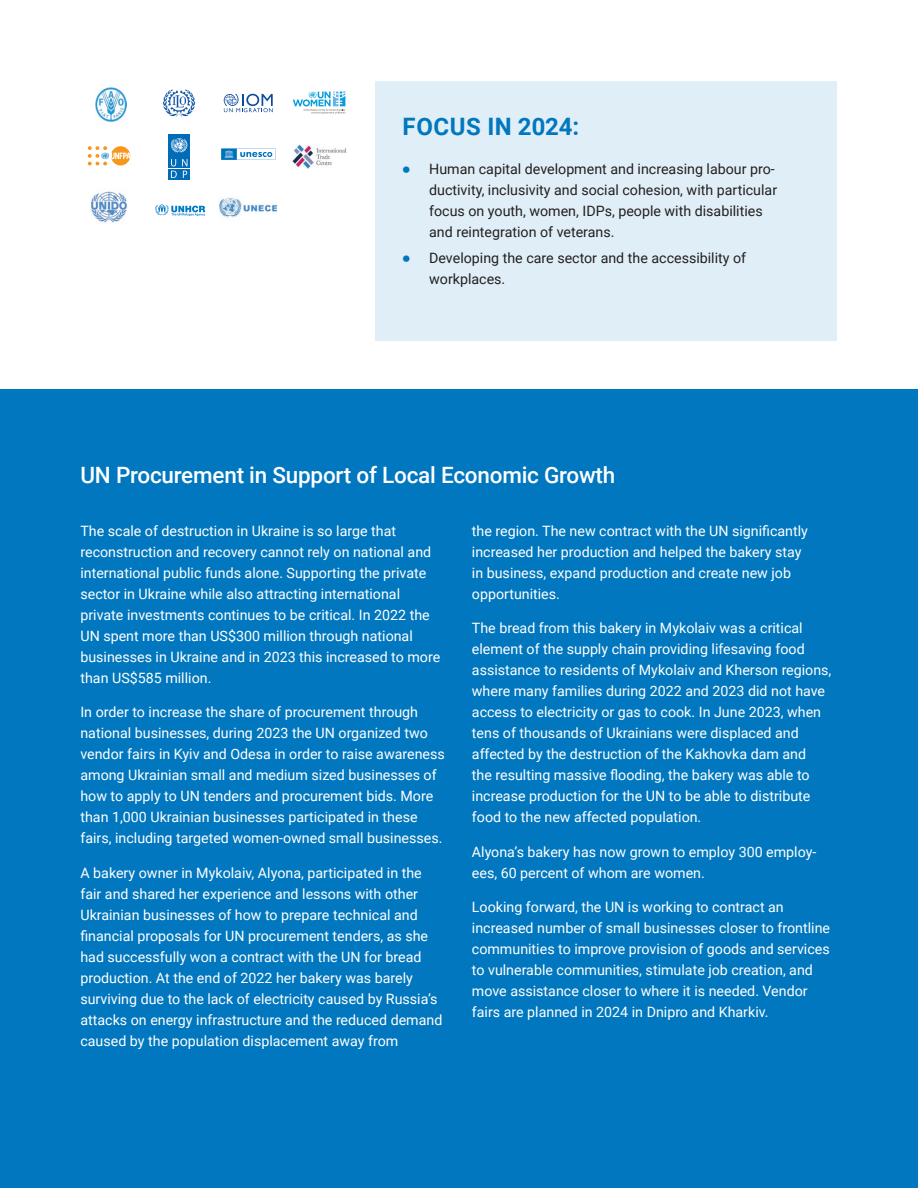
<style>
.page{position:relative;width:918px;height:1188px;background:#fff}
.page>*{position:absolute;margin:0;border:0;box-sizing:border-box;transform-origin:0 0}
.t1{font:700 24px "Roboto";letter-spacing:.025em;color:#0077be}
.t2{font:500 22.5px "Roboto";letter-spacing:-.01em;color:#fff}
.t3{font:14.25px/21px "Roboto";color:#fff}
.t4{font:14.25px/21px "Roboto";color:#231f20}
.s1{font-family:"Roboto Serif 20 pt";color:#0077be}
</style>
<div class="page">
<div style="left:375px;top:81px;width:462px;height:114px;background:#e0eff7"></div>
<div style="left:375px;top:145px;width:462px;height:150px;background:#e0eff7"></div>
<div style="left:375px;top:234px;width:462px;height:107px;background:#e0eff7"></div>
<img style="left:95px;top:88px;width:32px;height:33px">
<img style="left:292px;top:145px;width:54px;height:24px">
<div style="left:168px;top:157px;width:11px;height:11px;background:#006bb6"></div>
<svg style="left:180px;top:157px;width:10px;height:11px"></svg>
<div style="left:180px;top:169px;width:10px;height:11px;background:#006bb6"></div>
<div style="left:168px;top:169px;width:11px;height:11px;background:#006bb6"></div>
<svg style="left:171px;top:159px;width:16px;height:19px"></svg>
<div style="left:168px;top:134px;width:22px;height:23px;background:#006bb6"></div>
<svg style="left:171px;top:138px;width:17px;height:15px"></svg>
<svg style="left:163px;top:90px;width:32px;height:27px"></svg>
<svg style="left:88px;top:146px;width:43px;height:19px"></svg>
<svg style="left:224px;top:94px;width:49px;height:18px"></svg>
<svg style="left:155px;top:204px;width:50px;height:12px"></svg>
<svg style="left:221px;top:148px;width:54px;height:12px"></svg>
<img style="left:220px;top:197px;width:57px;height:21px">
<svg style="left:293px;top:91px;width:52px;height:23px"></svg>
<img style="left:91px;top:191px;width:36px;height:32px">
<div style="left:0;top:389px;width:918px;height:799px;background:#0077be"></div>
<h1 class="t1" style="left:403px;top:110px;width:178px">FOCUS IN 2024:</h1>
<p class="t4" style="left:429px;top:158px;width:349px;text-indent:-27px"><span class="s1">●</span> Human capital development and increasing labour pro&shy;ductivity, inclusivity and social cohesion, with particular focus on youth, women, IDPs, people with disabilities and reintegration of veterans.</p>
<p class="t4" style="left:429px;top:246px;width:319px;text-indent:-27px"><span class="s1">●</span> Developing the care sector and the accessibility of workplaces.</p>
<h2 class="t2" style="left:80px;top:459px;width:536px">UN Procurement in Support of Local Economic Growth</h2>
<p class="t3" style="left:80px;top:520px;width:361px">The scale of destruction in Ukraine is so large that reconstruction and recovery cannot rely on national and international public funds alone. Supporting the private sector in Ukraine while also attracting international private investments continues to be critical. In 2022 the UN spent more than US$300 million through national businesses in Ukraine and in 2023 this increased to more than US$585 million.</p>
<p class="t3" style="left:80px;top:701px;width:366px">In order to increase the share of procurement through national businesses, during 2023 the UN organized two vendor fairs in Kyiv and Odesa in order to raise awareness among Ukrainian small and medium sized businesses of how to apply to UN tenders and procurement bids. More than 1,000 Ukrainian businesses participated in these fairs, including targeted women-owned small businesses.</p>
<p class="t3" style="left:80px;top:862px;width:363px">A bakery owner in Mykolaiv, Alyona, participated in the fair and shared her experience and lessons with other Ukrainian businesses of how to prepare technical and financial proposals for UN procurement tenders, as she had successfully won a contract with the UN for bread production. At the end of 2022 her bakery was barely surviving due to the lack of electricity caused by Russia’s attacks on energy infrastructure and the reduced demand caused by the population displacement away from</p>
<p class="t3" style="left:472px;top:520px;width:338px">the region. The new contract with the UN significantly increased her production and helped the bakery stay in business, expand production and create new job opportunities.</p>
<p class="t3" style="left:472px;top:617px;width:361px">The bread from this bakery in Mykolaiv was a critical element of the supply chain providing lifesaving food assistance to residents of Mykolaiv and Kherson regions, where many families during 2022 and 2023 did not have access to electricity or gas to cook. In June 2023, when tens of thousands of Ukrainians were displaced and affected by the destruction of the Kakhovka dam and<br>the resulting massive flooding, the bakery was able to increase production for the UN to be able to distribute food to the new affected population.</p>
<p class="t3" style="left:472px;top:841px;width:346px">Alyona’s bakery has now grown to employ 300 employ&shy;ees, 60 percent of whom are women.</p>
<p class="t3" style="left:472px;top:896px;width:360px">Looking forward, the UN is working to contract an increased number of small businesses closer to frontline communities to improve provision of goods and services to vulnerable communities, stimulate job creation, and move assistance closer to where it is needed. Vendor fairs are planned in 2024 in Dnipro and Kharkiv.</p>
</div>
